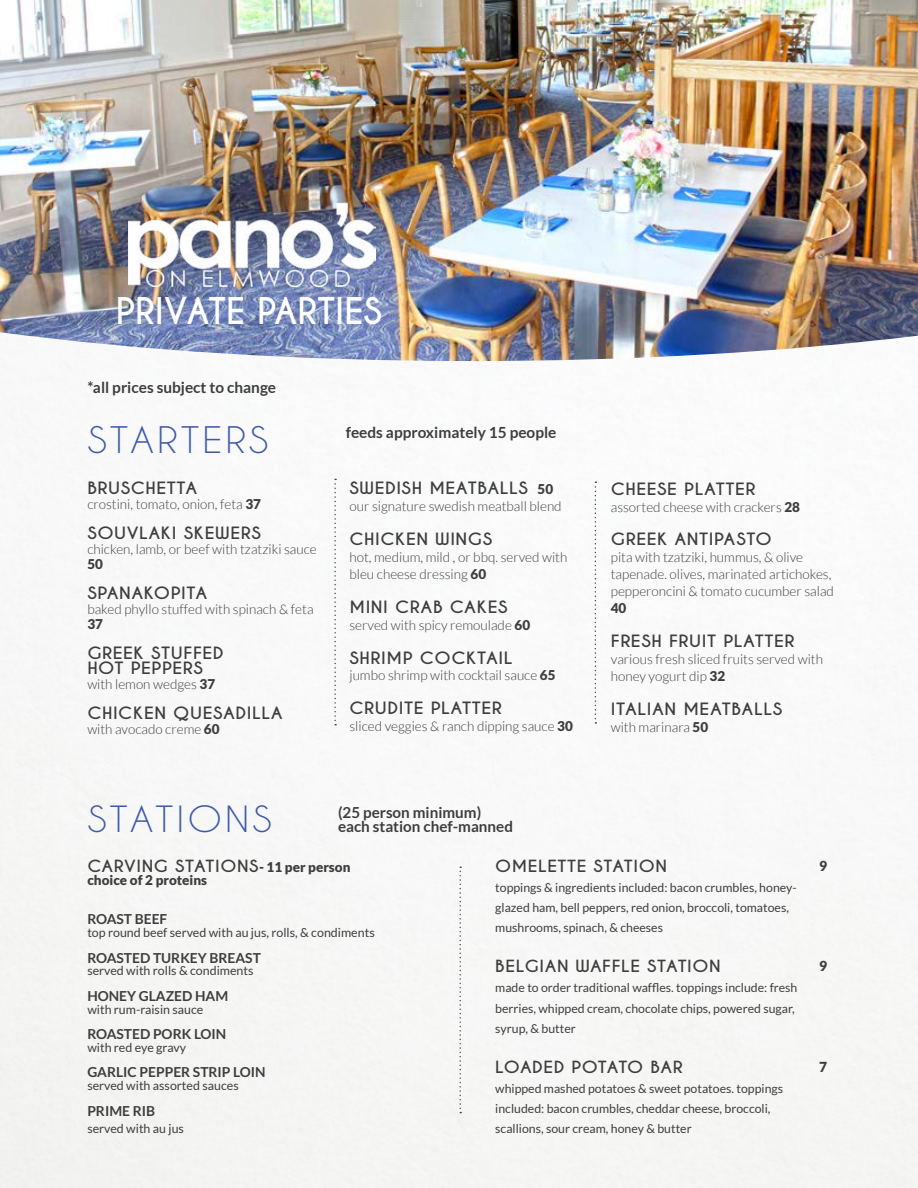
<style>
.page{position:relative;width:918px;height:1188px;background:#fff}
.page>*{position:absolute;margin:0;border:0;box-sizing:border-box;transform-origin:0 0}
.t1{font:700 34.5px "Caviar Dreams";color:#fff}
.t2{font:34.35px "Caviar Dreams";letter-spacing:.08em;color:#3e5aa9;scale:1.11 1}
.t3{font:33.9px "Caviar Dreams";letter-spacing:.08em;color:#3e5aa9;scale:1.11 1}
.t4{font:700 15.9px/15px "Caviar Dreams";letter-spacing:.03em;color:#3e3e3e;scale:1.11 1}
.t5{font:700 15.75px "Caviar Dreams";letter-spacing:.03em;color:#3e3e3e;scale:1.11 1}
.t6{font:700 15.45px "Lato";color:#3e3e3e}
.t7{font:700 15.15px/14px "Lato";color:#3e3e3e}
.t8{font:700 13.8px "Lato";color:#3e3e3e}
.t9{font:900 13.8px "Lato";color:#3e3e3e}
.t10{font:300 13.5px/17px "Lato";color:#3e3e3e}
.t11{font:900 13.5px "Lato";color:#3e3e3e}
.t12{font:12.45px "Lato";color:#3e3e3e}
.t13{font:12.3px/20.1px "Lato";color:#3e3e3e}
.s1{font-weight:900}
.s2{font-family:"Lato";font-weight:900;font-size:13.5px}
</style>
<div class="page">
<img style="left:0;top:361px;width:918px;height:827px">
<img style="left:0;top:0;width:918px;height:361px">
<img style="left:129px;top:201px;width:246px;height:85px">
<svg style="left:334px;top:479px;width:2px;height:246px"></svg>
<svg style="left:460px;top:867px;width:1px;height:246px"></svg>
<svg style="left:595px;top:482px;width:1px;height:242px"></svg>
<h1 class="t1" style="left:116px;top:290px;width:268px">PRIVATE PARTIES</h1>
<p class="t6" style="left:87px;top:378px;width:190px">*all prices subject to change</p>
<h2 class="t2" style="left:87px;top:419px;width:164px">STARTERS</h2>
<p class="t6" style="left:346px;top:424px;width:212px">feeds approximately 15 people</p>
<p class="t4" style="left:87px;top:481px;width:101px">BRUSCHETTA</p>
<p class="t10" style="left:87px;top:496px;width:175px">crostini, tomato, onion, feta <span class="s1">37</span></p>
<p class="t4" style="left:87px;top:526px;width:158px">SOUVLAKI SKEWERS</p>
<p class="t10" style="left:87px;top:541px;width:231px">chicken, lamb, or beef with tzatziki sauce</p>
<p class="t11" style="left:87px;top:556px;width:17px">50</p>
<p class="t4" style="left:87px;top:586px;width:110px">SPANAKOPITA</p>
<p class="t10" style="left:87px;top:601px;width:228px">baked phyllo stuffed with spinach &amp; feta</p>
<p class="t11" style="left:87px;top:616px;width:17px">37</p>
<p class="t4" style="left:87px;top:646px;width:124px">GREEK STUFFED<br>HOT PEPPERS</p>
<p class="t10" style="left:87px;top:676px;width:129px">with lemon wedges <span class="s1">37</span></p>
<p class="t4" style="left:87px;top:706px;width:178px">CHICKEN QUESADILLA</p>
<p class="t10" style="left:87px;top:721px;width:134px">with avocado creme <span class="s1">60</span></p>
<p class="t4" style="left:350px;top:481px;width:185px">SWEDISH MEATBALLS <span class="s2">50</span></p>
<p class="t10" style="left:350px;top:498px;width:214px">our signature swedish meatball blend</p>
<p class="t4" style="left:350px;top:532px;width:130px">CHICKEN WINGS</p>
<p class="t10" style="left:350px;top:549px;width:219px">hot, medium, mild , or bbq. served with bleu cheese dressing <span class="s1">60</span></p>
<p class="t4" style="left:350px;top:600px;width:144px">MINI CRAB CAKES</p>
<p class="t10" style="left:350px;top:616px;width:182px">served with spicy remoulade <span class="s1">60</span></p>
<p class="t4" style="left:350px;top:650px;width:148px">SHRIMP COCKTAIL</p>
<p class="t10" style="left:350px;top:667px;width:208px">jumbo shrimp with cocktail sauce <span class="s1">65</span></p>
<p class="t4" style="left:350px;top:701px;width:139px">CRUDITE PLATTER</p>
<p class="t10" style="left:350px;top:718px;width:225px">sliced veggies &amp; ranch dipping sauce <span class="s1">30</span></p>
<p class="t4" style="left:611px;top:482px;width:132px">CHEESE PLATTER</p>
<p class="t10" style="left:611px;top:498px;width:191px">assorted cheese with crackers <span class="s1">28</span></p>
<p class="t4" style="left:611px;top:532px;width:147px">GREEK ANTIPASTO</p>
<p class="t10" style="left:611px;top:549px;width:225px">pita with tzatziki, hummus, &amp; olive tapenade. olives, marinated artichokes, pepperoncini &amp; tomato cucumber salad</p>
<p class="t11" style="left:611px;top:600px;width:17px">40</p>
<p class="t4" style="left:611px;top:634px;width:167px">FRESH FRUIT PLATTER</p>
<p class="t10" style="left:611px;top:651px;width:214px">various fresh sliced fruits served with honey yogurt dip <span class="s1">32</span></p>
<p class="t4" style="left:611px;top:702px;width:156px">ITALIAN MEATBALLS</p>
<p class="t10" style="left:611px;top:719px;width:99px">with marinara <span class="s1">50</span></p>
<h3 class="t3" style="left:87px;top:799px;width:167px">STATIONS</h3>
<p class="t7" style="left:338px;top:805px;width:177px">(25 person minimum) each station chef-manned</p>
<p class="t5" style="left:87px;top:856px;width:239px">CARVING STATIONS<span class="s2">- 11 per person</span></p>
<p class="t11" style="left:87px;top:873px;width:121px">choice of 2 proteins</p>
<p class="t8" style="left:87px;top:911px;width:82px">ROAST BEEF</p>
<p class="t12" style="left:87px;top:926px;width:289px">top round beef served with au jus, rolls, &amp; condiments</p>
<p class="t8" style="left:87px;top:950px;width:175px">ROASTED TURKEY BREAST</p>
<p class="t12" style="left:87px;top:964px;width:168px">served with rolls &amp; condiments</p>
<p class="t8" style="left:87px;top:988px;width:142px">HONEY GLAZED HAM</p>
<p class="t12" style="left:87px;top:1002px;width:118px">with rum-raisin sauce</p>
<p class="t8" style="left:87px;top:1026px;width:141px">ROASTED PORK LOIN</p>
<p class="t12" style="left:87px;top:1040px;width:100px">with red eye gravy</p>
<p class="t8" style="left:87px;top:1064px;width:180px">GARLIC PEPPER STRIP LOIN</p>
<p class="t12" style="left:87px;top:1079px;width:153px">served with assorted sauces</p>
<p class="t8" style="left:87px;top:1103px;width:69px">PRIME RIB</p>
<p class="t12" style="left:87px;top:1121px;width:98px">served with au jus</p>
<p class="t5" style="left:495px;top:856px;width:156px">OMELETTE STATION</p>
<p class="t13" style="left:495px;top:877px;width:303px">toppings &amp; ingredients included: bacon crumbles, honey&shy;glazed ham, bell peppers, red onion, broccoli, tomatoes, mushrooms, spinach, &amp; cheeses</p>
<p class="t5" style="left:495px;top:957px;width:205px">BELGIAN WAFFLE STATION</p>
<p class="t13" style="left:495px;top:978px;width:304px">made to order traditional waffles. toppings include: fresh berries, whipped cream, chocolate chips, powered sugar, syrup, &amp; butter</p>
<p class="t5" style="left:495px;top:1057px;width:170px">LOADED POTATO BAR</p>
<p class="t13" style="left:495px;top:1078px;width:289px">whipped mashed potatoes &amp; sweet potatoes. toppings included: bacon crumbles, cheddar cheese, broccoli, scallions, sour cream, honey &amp; butter</p>
<p class="t9" style="left:819px;top:858px;width:10px">9</p>
<p class="t9" style="left:819px;top:958px;width:10px">9</p>
<p class="t9" style="left:819px;top:1059px;width:10px">7</p>
</div>
